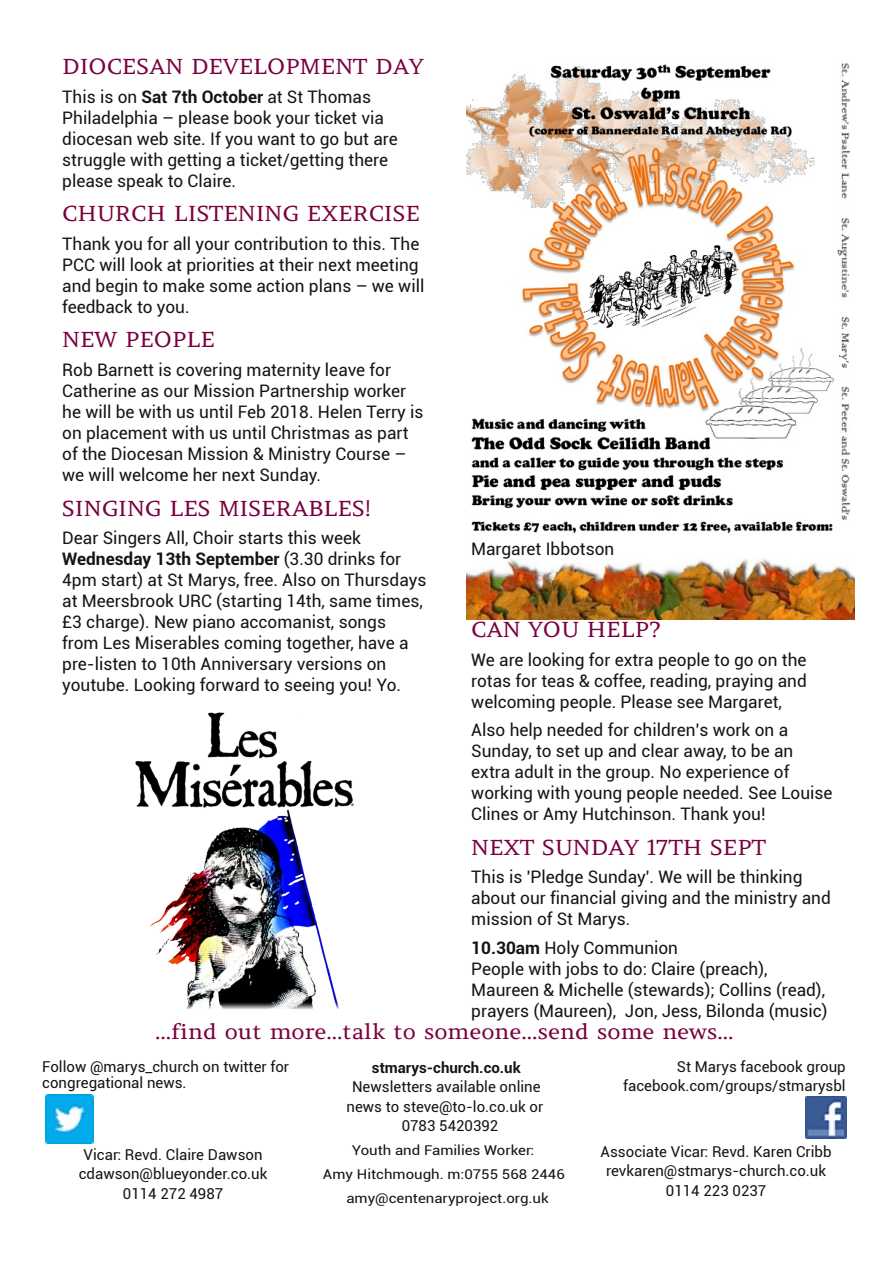
<style>
.page{position:relative;width:893px;height:1263px;background:#fff}
.page>*{position:absolute;margin:0;border:0;box-sizing:border-box;transform-origin:0 0}
.t1{font:21px "Amethysta";color:#7a003f;scale:1.1 1}
.t2{font:17.25px/21px "Roboto";color:#161413}
.t3{font:15px/19.5px "Roboto";color:#161413;text-align:center}
.t4{font:700 15px "Roboto";color:#161413}
.t5{font:13.5px/24px "Roboto";color:#161413;text-align:center;scale:1.11 1}
.s1{font-weight:700}
</style>
<div class="page">
<img style="left:805px;top:1097px;width:41px;height:41px">
<img style="left:45px;top:1095px;width:49px;height:48px">
<img style="left:466px;top:63px;width:389px;height:557px">
<img style="left:135px;top:712px;width:219px;height:297px">
<p class="t1" style="left:62px;top:54px;width:330px">DIOCESAN DEVELOPMENT DAY</p>
<p class="t2" style="left:62px;top:87px;width:337px">This is on <span class="s1">Sat 7th October</span> at St Thomas Philadelphia – please book your ticket via diocesan web site. If you want to go but are struggle with getting a ticket/getting there please speak to Claire.</p>
<p class="t1" style="left:62px;top:201px;width:327px">CHURCH LISTENING EXERCISE</p>
<p class="t2" style="left:62px;top:234px;width:364px">Thank you for all your contribution to this. The PCC will look at priorities at their next meeting and begin to make some action plans – we will feedback to you.</p>
<p class="t1" style="left:62px;top:327px;width:140px">NEW PEOPLE</p>
<p class="t2" style="left:62px;top:360px;width:363px">Rob Barnett is covering maternity leave for Catherine as our Mission Partnership worker he will be with us until Feb 2018. Helen Terry is on placement with us until Christmas as part of the Diocesan Mission &amp; Ministry Course – we will welcome her next Sunday.</p>
<p class="t1" style="left:62px;top:495px;width:282px">SINGING LES MISERABLES!</p>
<p class="t2" style="left:62px;top:528px;width:366px">Dear Singers All, Choir starts this week <span class="s1">Wednesday 13th September</span> (3.30 drinks for 4pm start) at St Marys, free. Also on Thursdays at Meersbrook URC (starting 14th, same times, £3 charge). New piano accomanist, songs from Les Miserables coming together, have a pre-listen to 10th Anniversary versions on youtube. Looking forward to seeing you! Yo.</p>
<p class="t2" style="left:471px;top:538px;width:145px">Margaret Ibbotson</p>
<p class="t1" style="left:471px;top:616px;width:174px">CAN YOU HELP?</p>
<p class="t2" style="left:471px;top:649px;width:337px;text-align:justify">We are looking for extra people to go on the rotas for teas &amp; coffee, reading, praying and welcoming people. Please see Margaret,</p>
<p class="t2" style="left:471px;top:720px;width:363px">Also help needed for children’s work on a Sunday, to set up and clear away, to be an extra adult in the group. No experience of working with young people needed. See Louise Clines or Amy Hutchinson. Thank you!</p>
<p class="t1" style="left:471px;top:834px;width:269px">NEXT SUNDAY 17TH SEPT</p>
<p class="t2" style="left:471px;top:867px;width:361px">This is 'Pledge Sunday'. We will be thinking about our financial giving and the ministry and mission of St Marys.</p>
<p class="t2" style="left:471px;top:937px;width:358px"><span class="s1">10.30am</span> Holy Communion<br>People with jobs to do: Claire (preach), Maureen &amp; Michelle (stewards); Collins (read), prayers (Maureen), Jon, Jess, Bilonda (music)</p>
<p class="t1" style="left:155px;top:1018px;width:527px">...find out more...talk to someone...send some news...</p>
<p class="t3" style="left:42px;top:1058px;width:248px;line-height:16.5px;text-align:left">Follow @marys_church on twitter for congregational news.</p>
<p class="t3" style="left:623px;top:1057px;width:224px;text-align:right">St Marys facebook group facebook.com/groups/stmarysbl</p>
<p class="t4" style="left:372px;top:1058px;width:150px">stmarys-church.co.uk</p>
<p class="t3" style="left:352px;top:1077px;width:190px">Newsletters available online</p>
<p class="t3" style="left:347px;top:1096px;width:198px">news to steve@to-lo.co.uk or</p>
<p class="t3" style="left:402px;top:1116px;width:98px">0783 5420392</p>
<p class="t3" style="left:79px;top:1145px;width:190px">Vicar: Revd. Claire Dawson cdawson@blueyonder.co.uk<br>0114 272 4987</p>
<p class="t5" style="left:323px;top:1138px;width:219px">Youth and Families Worker:<br>Amy Hitchmough. m:0755 568 2446 amy@centenaryproject.org.uk</p>
<p class="t3" style="left:601px;top:1142px;width:233px">Associate Vicar: Revd. Karen Cribb revkaren@stmarys-church.co.uk<br>0114 223 0237</p>
</div>
